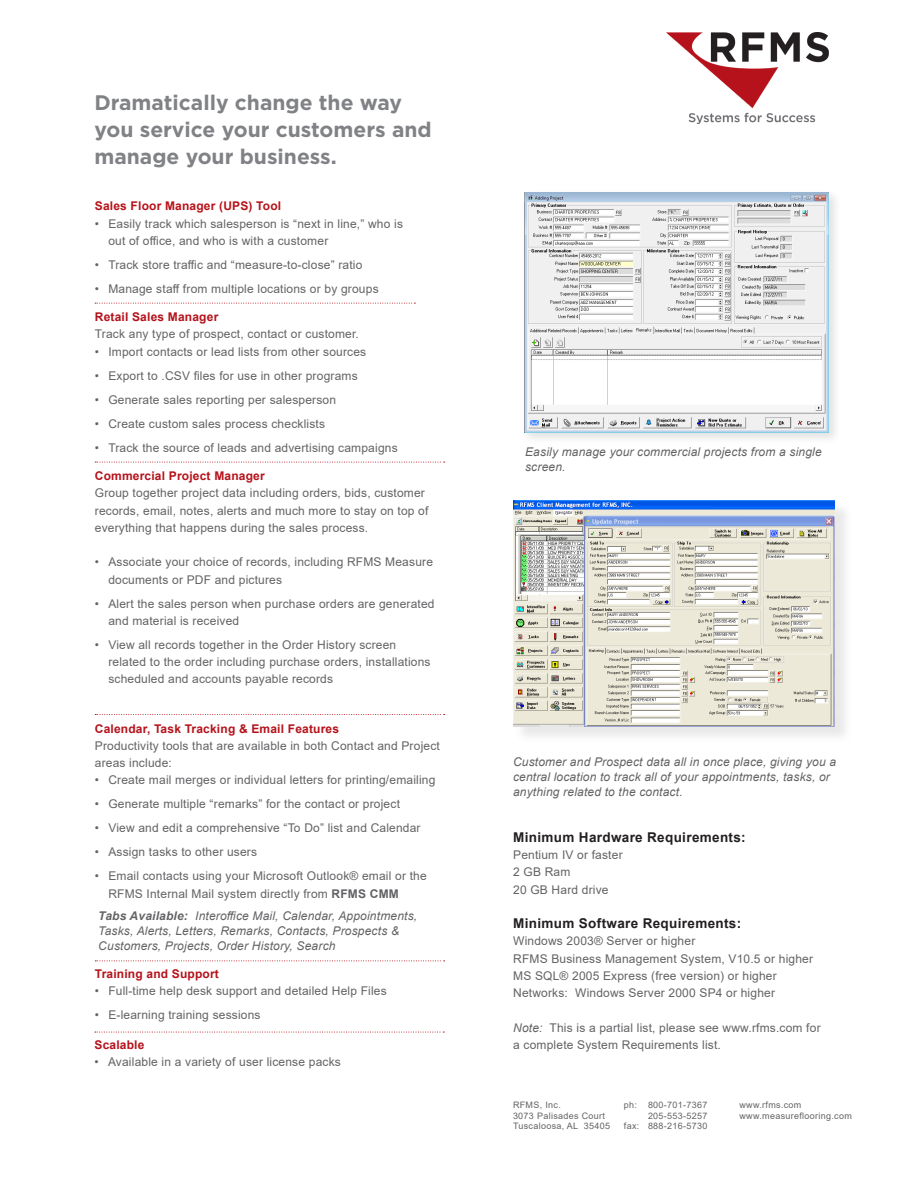
<style>
.page{position:relative;width:918px;height:1188px;background:#fff}
.page>*{position:absolute;margin:0;border:0;box-sizing:border-box;transform-origin:0 0}
.Top_Header_Large{font:700 21px/27px "Gotham";color:#808285}
.Sub_Heading_Text{font:700 13.5px "Arial";letter-spacing:.025em;color:#231f20}
.Main_Body_Text{font:12px/17.2px "Arial";letter-spacing:.015em;color:#636366}
.Screen_Shot_Titles{font:italic 12px/15px "Arial";letter-spacing:.015em;color:#636366}
.Bullet_Header{font:700 12px "Arial";letter-spacing:.015em;color:#b5121b}
.Bullet_Header-2{font:700 12px "Arial";letter-spacing:.015em;color:#b71219}
.Main_Body_Text-2{font:8.85px "Arial";letter-spacing:.035em;color:#636366}
.s1{font-weight:700}
.s2{font-style:italic}
</style>
<div class="page">
<svg style="left:95px;top:462px;width:350px;height:1px"></svg>
<svg style="left:95px;top:961px;width:350px;height:1px"></svg>
<svg style="left:95px;top:303px;width:320px;height:1px"></svg>
<svg style="left:95px;top:714px;width:350px;height:1px"></svg>
<div style="left:514px;top:502px;width:338px;height:242px;background:#939598;opacity:.21"></div>
<img style="left:513px;top:500px;width:322px;height:226px">
<svg style="left:95px;top:1032px;width:349px;height:1px"></svg>
<img style="left:518px;top:535px;width:66px;height:59px">
<img style="left:666px;top:33px;width:163px;height:91px">
<div style="left:521px;top:189px;width:320px;height:256px;background:#231f20;opacity:.13"></div>
<img style="left:524px;top:192px;width:305px;height:240px">
<p class="Top_Header_Large" style="left:94px;top:89px;width:339px">Dramatically change the way you service your customers and manage your business.</p>
<p class="Bullet_Header-2" style="left:95px;top:198px;width:188px">Sales Floor Manager (UPS) Tool</p>
<p class="Main_Body_Text" style="left:108px;top:215px;width:296px;text-indent:-14px">• Easily track which salesperson is “next in line,” who is out of office, and who is with a customer</p>
<p class="Main_Body_Text" style="left:95px;top:256px;width:269px">• Track store traffic and “measure-to-close” ratio</p>
<p class="Main_Body_Text" style="left:95px;top:280px;width:285px">• Manage staff from multiple locations or by groups</p>
<p class="Bullet_Header" style="left:95px;top:308px;width:125px">Retail Sales Manager</p>
<p class="Main_Body_Text" style="left:95px;top:325px;width:266px">Track any type of prospect, contact or customer.</p>
<p class="Main_Body_Text" style="left:95px;top:343px;width:273px">• Import contacts or lead lists from other sources</p>
<p class="Main_Body_Text" style="left:95px;top:367px;width:264px">• Export to .CSV files for use in other programs</p>
<p class="Main_Body_Text" style="left:95px;top:391px;width:243px">• Generate sales reporting per salesperson</p>
<p class="Main_Body_Text" style="left:95px;top:415px;width:232px">• Create custom sales process checklists</p>
<p class="Main_Body_Text" style="left:95px;top:439px;width:304px">• Track the source of leads and advertising campaigns</p>
<p class="Bullet_Header" style="left:95px;top:467px;width:171px">Commercial Project Manager</p>
<p class="Main_Body_Text" style="left:95px;top:484px;width:335px">Group together project data including orders, bids, customer records, email, notes, alerts and much more to stay on top of everything that happens during the sales process.</p>
<p class="Main_Body_Text" style="left:108px;top:553px;width:326px;text-indent:-14px">• Associate your choice of records, including RFMS Measure documents or PDF and pictures</p>
<p class="Main_Body_Text" style="left:108px;top:595px;width:328px;text-indent:-14px">• Alert the sales person when purchase orders are generated and material is received</p>
<p class="Main_Body_Text" style="left:108px;top:636px;width:324px;text-indent:-14px">• View all records together in the Order History screen related to the order including purchase orders, installations scheduled and accounts payable records</p>
<p class="Bullet_Header" style="left:95px;top:720px;width:246px">Calendar, Task Tracking &amp; Email Features</p>
<p class="Main_Body_Text" style="left:95px;top:737px;width:347px">Productivity tools that are available in both Contact and Project areas include:</p>
<p class="Main_Body_Text" style="left:95px;top:772px;width:342px">• Create mail merges or individual letters for printing/emailing</p>
<p class="Main_Body_Text" style="left:95px;top:796px;width:307px">• Generate multiple “remarks” for the contact or project</p>
<p class="Main_Body_Text" style="left:95px;top:820px;width:327px">• View and edit a comprehensive “To Do” list and Calendar</p>
<p class="Main_Body_Text" style="left:95px;top:844px;width:164px">• Assign tasks to other users</p>
<p class="Main_Body_Text" style="left:108px;top:868px;width:320px;text-indent:-14px">• Email contacts using your Microsoft Outlook® email or the<br>RFMS Internal Mail system directly from <span class="s1">RFMS CMM</span></p>
<p class="Screen_Shot_Titles" style="left:98px;top:908px;width:320px"><span class="s1">Tabs Available:</span> Interoffice Mail, Calendar, Appointments,<br>Tasks, Alerts, Letters, Remarks, Contacts, Prospects &amp;<br>Customers, Projects, Order History, Search</p>
<p class="Bullet_Header" style="left:95px;top:965px;width:126px">Training and Support</p>
<p class="Main_Body_Text" style="left:95px;top:982px;width:293px">• Full-time help desk support and detailed Help Files</p>
<p class="Main_Body_Text" style="left:95px;top:1006px;width:167px">• E-learning training sessions</p>
<p class="Bullet_Header" style="left:94px;top:1036px;width:51px">Scalable</p>
<p class="Main_Body_Text" style="left:94px;top:1053px;width:248px">• Available in a variety of user license packs</p>
<p class="Screen_Shot_Titles" style="left:525px;top:444px;width:298px">Easily manage your commercial projects from a single screen.</p>
<p class="Screen_Shot_Titles" style="left:513px;top:755px;width:325px">Customer and Prospect data all in once place, giving you a central location to track all of your appointments, tasks, or anything related to the contact.</p>
<p class="Sub_Heading_Text" style="left:513px;top:828px;width:234px">Minimum Hardware Requirements:</p>
<p class="Main_Body_Text" style="left:513px;top:846px;width:111px">Pentium IV or faster</p>
<p class="Main_Body_Text" style="left:513px;top:863px;width:59px">2 GB Ram</p>
<p class="Main_Body_Text" style="left:513px;top:881px;width:97px">20 GB Hard drive</p>
<p class="Sub_Heading_Text" style="left:513px;top:914px;width:230px">Minimum Software Requirements:</p>
<p class="Main_Body_Text" style="left:513px;top:932px;width:184px">Windows 2003® Server or higher</p>
<p class="Main_Body_Text" style="left:513px;top:950px;width:301px">RFMS Business Management System, V10.5 or higher</p>
<p class="Main_Body_Text" style="left:513px;top:967px;width:265px">MS SQL® 2005 Express (free version) or higher</p>
<p class="Main_Body_Text" style="left:513px;top:984px;width:263px">Networks: Windows Server 2000 SP4 or higher</p>
<p class="Main_Body_Text" style="left:513px;top:1019px;width:309px"><span class="s2">Note:</span> This is a partial list, please see www.rfms.com for a complete System Requirements list.</p>
<p class="Main_Body_Text-2" style="left:513px;top:1099px;width:49px">RFMS, Inc.</p>
<p class="Main_Body_Text-2" style="left:624px;top:1099px;width:85px">ph: 800-701-7367</p>
<p class="Main_Body_Text-2" style="left:740px;top:1099px;width:63px">www.rfms.com</p>
<p class="Main_Body_Text-2" style="left:513px;top:1110px;width:94px">3073 Palisades Court</p>
<p class="Main_Body_Text-2" style="left:648px;top:1110px;width:61px">205-553-5257</p>
<p class="Main_Body_Text-2" style="left:740px;top:1110px;width:114px">www.measureflooring.com</p>
<p class="Main_Body_Text-2" style="left:513px;top:1120px;width:99px">Tuscaloosa, AL 35405</p>
<p class="Main_Body_Text-2" style="left:624px;top:1120px;width:85px">fax: 888-216-5730</p>
</div>
